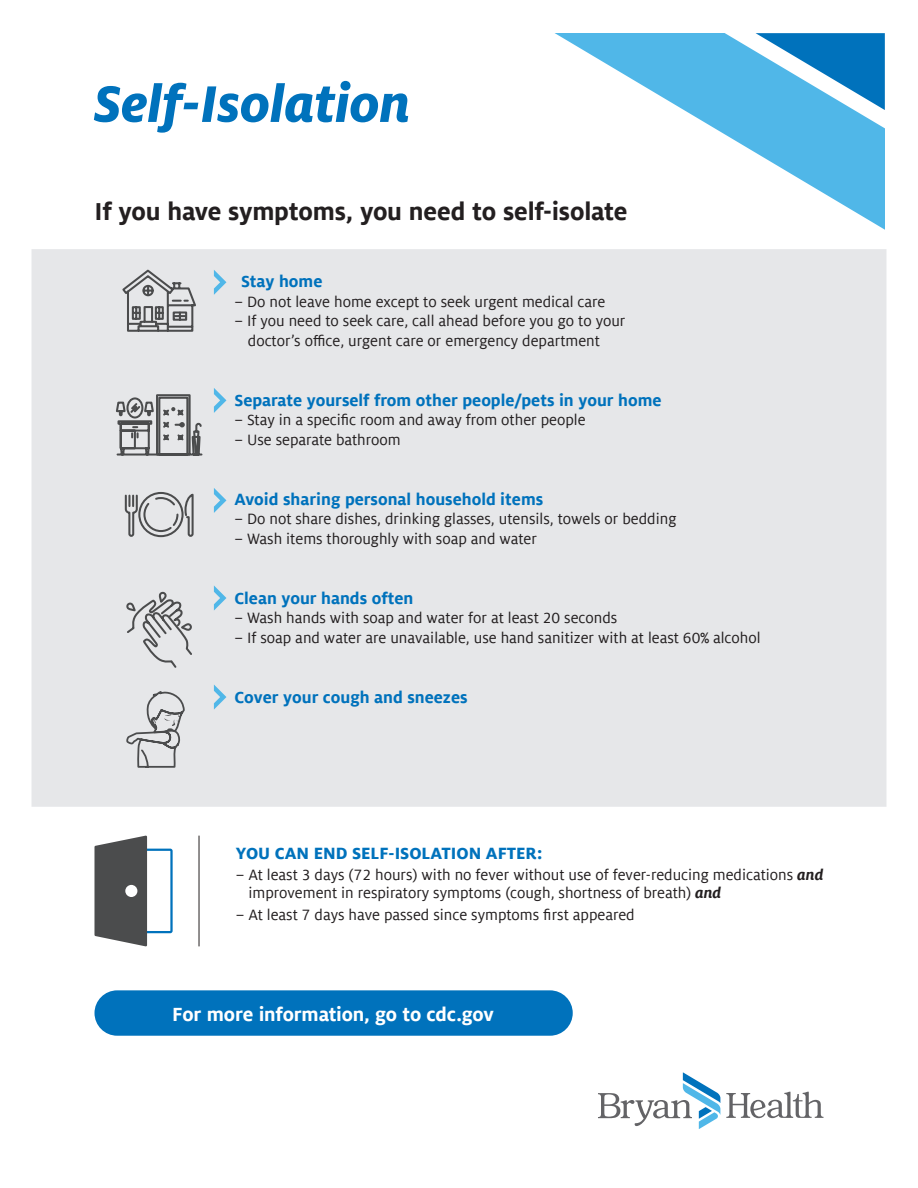
<style>
.page{position:relative;width:918px;height:1188px;background:#fff}
.page>*{position:absolute;margin:0;border:0;box-sizing:border-box;transform-origin:0 0}
.t1{font:italic 800 57px "Milo Offc";letter-spacing:-.005em;color:#0072bc}
.t2{font:700 27px "Milo Offc";letter-spacing:-.01em;color:#231f20}
.t3{font:700 21px "Milo Offc";letter-spacing:-.01em;color:#fff}
.t4{font:700 18px "Milo Offc";color:#0072bc}
.t5{font:800 18px "Milo Offc";color:#0072bc}
.t6{font:16.5px/19.5px "Milo Offc";color:#231f20}
.s1{font-weight:700;font-style:italic}
</style>
<div class="page">
<div style="left:33px;top:249px;width:852px;height:558px;background:#e6e7e9"></div>
<svg style="left:554px;top:33px;width:331px;height:197px"></svg>
<svg style="left:756px;top:33px;width:129px;height:77px"></svg>
<svg style="left:598px;top:1072px;width:122px;height:57px"></svg>
<svg style="left:726px;top:1092px;width:98px;height:26px"></svg>
<svg style="left:214px;top:270px;width:12px;height:25px"></svg>
<svg style="left:214px;top:388px;width:12px;height:25px"></svg>
<svg style="left:214px;top:488px;width:12px;height:25px"></svg>
<svg style="left:214px;top:585px;width:12px;height:26px"></svg>
<svg style="left:214px;top:685px;width:12px;height:25px"></svg>
<svg style="left:124px;top:491px;width:71px;height:47px;background:#bebfc1"></svg>
<svg style="left:121px;top:266px;width:77px;height:67px;background:#babbbd"></svg>
<svg style="left:125px;top:592px;width:69px;height:78px;background:#cbccce"></svg>
<svg style="left:114px;top:393px;width:90px;height:64px;background:#b0b1b3"></svg>
<hr style="left:199px;top:836px;width:1px;height:110px;background:#231f20">
<div style="left:118px;top:849px;width:55px;height:84px;border:2px solid #0072bc"></div>
<svg style="left:94px;top:835px;width:53px;height:112px;background:#626364"></svg>
<svg style="left:125px;top:690px;width:63px;height:79px;background:#cdced0"></svg>
<div style="left:95px;top:990px;width:478px;height:46px;background:#0072bc;border-radius:23px"></div>
<p class="t1" style="left:94px;top:71px;width:318px">Self-Isolation</p>
<p class="t2" style="left:94px;top:196px;width:535px">If you have symptoms, you need to self-isolate</p>
<p class="t4" style="left:241px;top:272px;width:83px">Stay home</p>
<p class="t6" style="left:234px;top:292px;width:373px">– Do not leave home except to seek urgent medical care</p>
<p class="t6" style="left:248px;top:312px;width:379px;text-indent:-14px">– If you need to seek care, call ahead before you go to your doctor’s office, urgent care or emergency department</p>
<p class="t4" style="left:234px;top:390px;width:429px">Separate yourself from other people/pets in your home</p>
<p class="t6" style="left:234px;top:411px;width:353px">– Stay in a specific room and away from other people</p>
<p class="t6" style="left:234px;top:430px;width:168px">– Use separate bathroom</p>
<p class="t4" style="left:234px;top:489px;width:310px">Avoid sharing personal household items</p>
<p class="t6" style="left:234px;top:510px;width:444px">– Do not share dishes, drinking glasses, utensils, towels or bedding</p>
<p class="t6" style="left:234px;top:529px;width:304px">– Wash items thoroughly with soap and water</p>
<p class="t4" style="left:234px;top:588px;width:180px">Clean your hands often</p>
<p class="t6" style="left:234px;top:609px;width:384px">– Wash hands with soap and water for at least 20 seconds</p>
<p class="t6" style="left:234px;top:628px;width:528px">– If soap and water are unavailable, use hand sanitizer with at least 60% alcohol</p>
<p class="t4" style="left:234px;top:687px;width:235px">Cover your cough and sneezes</p>
<p class="t5" style="left:236px;top:843px;width:308px">YOU CAN END SELF-ISOLATION AFTER:</p>
<p class="t6" style="left:248px;top:866px;width:576px;line-height:18px;text-indent:-13px">– At least 3 days (72 hours) with no fever without use of fever-reducing medications <span class="s1">and </span>improvement in respiratory symptoms (cough, shortness of breath) <span class="s1">and</span></p>
<p class="t6" style="left:236px;top:905px;width:400px">– At least 7 days have passed since symptoms first appeared</p>
<p class="t3" style="left:172px;top:1003px;width:323px">For more information, go to cdc.gov</p>
</div>
